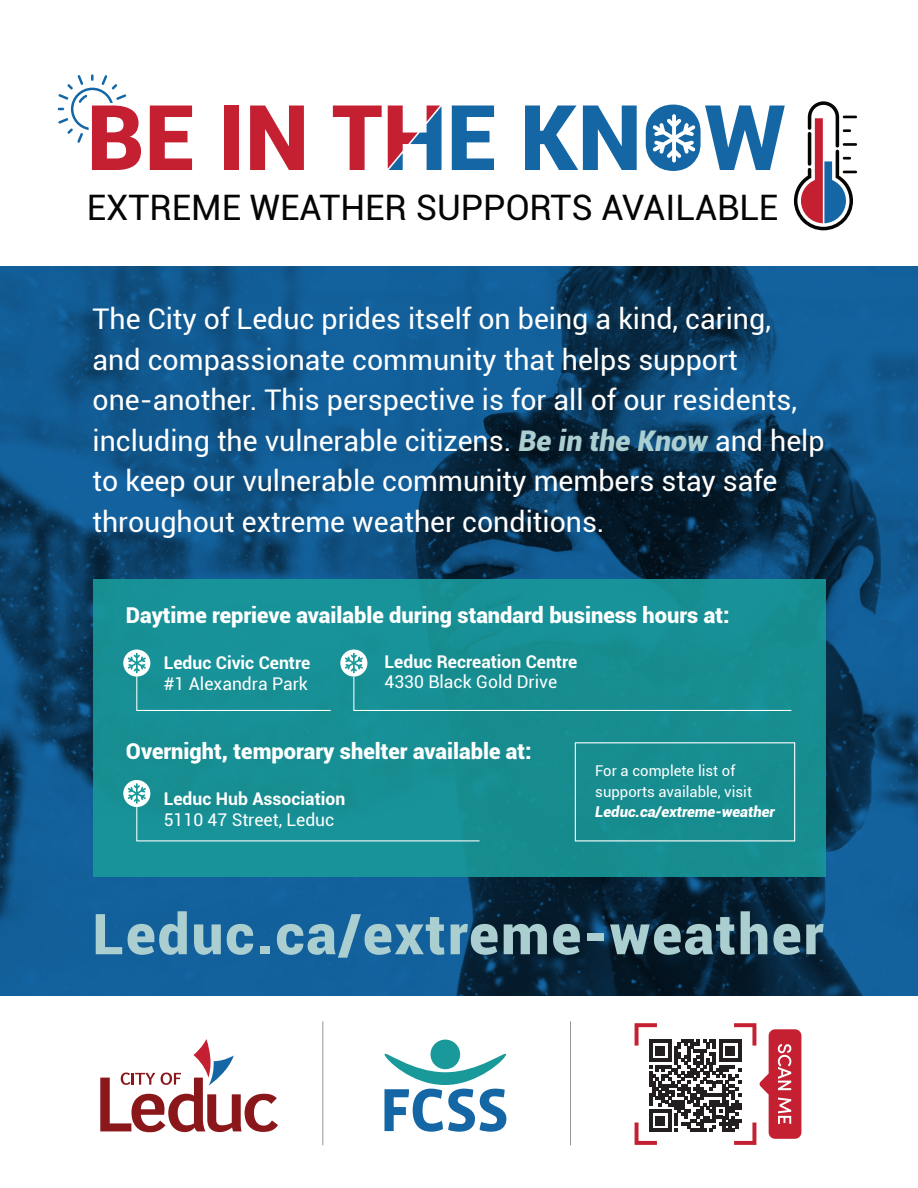
<style>
.page{position:relative;width:918px;height:1188px;background:#fff}
.page>*{position:absolute;margin:0;border:0;box-sizing:border-box;transform-origin:0 0}
.t1{font:900 56.4px "Roboto";letter-spacing:.04em;color:#abced0}
.t2{font:35.1px "Roboto";color:#050504}
.t3{font:28.5px/40.5px "Roboto";color:#fff}
.t4{font:900 21.9px "Roboto";color:#fff}
.t5{font:700 17.55px "Roboto";color:#fff}
.t6{font:17.55px "Roboto";color:#fff}
.t7{font:14.85px/20.9px "Roboto";color:#fff}
.t8{font:italic 900 14.85px "Roboto";color:#fff}
.s1{font-weight:900;font-style:italic;color:#abced0}
</style>
<div class="page">
<img style="left:0;top:267px;width:918px;height:729px">
<svg style="left:58px;top:74px;width:83px;height:96px"></svg>
<svg style="left:150px;top:106px;width:42px;height:64px"></svg>
<div style="left:224px;top:106px;width:15px;height:64px;background:#c42032"></div>
<svg style="left:250px;top:106px;width:54px;height:64px"></svg>
<svg style="left:333px;top:106px;width:49px;height:64px"></svg>
<svg style="left:452px;top:106px;width:42px;height:64px"></svg>
<svg style="left:525px;top:106px;width:112px;height:64px"></svg>
<svg style="left:646px;top:105px;width:139px;height:66px"></svg>
<svg style="left:388px;top:106px;width:54px;height:64px"></svg>
<svg style="left:794px;top:101px;width:63px;height:129px"></svg>
<div style="left:93px;top:579px;width:733px;height:298px;background:#178e92"></div>
<svg style="left:123px;top:650px;width:27px;height:27px"></svg>
<svg style="left:128px;top:653px;width:203px;height:58px"></svg>
<svg style="left:123px;top:780px;width:27px;height:27px"></svg>
<svg style="left:128px;top:783px;width:352px;height:59px"></svg>
<svg style="left:340px;top:650px;width:27px;height:27px"></svg>
<svg style="left:345px;top:653px;width:447px;height:58px"></svg>
<div style="left:575px;top:742px;width:220px;height:99px;border:1px solid #fff"></div>
<svg style="left:100px;top:1039px;width:178px;height:93px"></svg>
<div style="left:431px;top:1040px;width:29px;height:29px;background:#19999a;border-radius:50%"></div>
<svg style="left:385px;top:1050px;width:121px;height:82px"></svg>
<hr style="left:323px;top:1022px;width:1px;height:123px;background:#939598">
<hr style="left:570px;top:1022px;width:1px;height:123px;background:#939598">
<svg style="left:635px;top:1023px;width:166px;height:122px"></svg>
<p class="t2" style="left:87px;top:183px;width:693px">EXTREME WEATHER SUPPORTS AVAILABLE</p>
<p class="t3" style="left:93px;top:298px;width:734px">The City of Leduc prides itself on being a kind, caring, and compassionate community that helps support one-another. This perspective is for all of our residents, including the vulnerable citizens. <span class="s1">Be in the Know</span> and help to keep our vulnerable community members stay safe throughout extreme weather conditions.</p>
<p class="t4" style="left:126px;top:599px;width:605px">Daytime reprieve available during standard business hours at:</p>
<p class="t5" style="left:164px;top:651px;width:148px">Leduc Civic Centre</p>
<p class="t6" style="left:164px;top:672px;width:146px">#1 Alexandra Park</p>
<p class="t5" style="left:385px;top:650px;width:194px">Leduc Recreation Centre</p>
<p class="t6" style="left:385px;top:670px;width:174px">4330 Black Gold Drive</p>
<p class="t4" style="left:126px;top:736px;width:407px">Overnight, temporary shelter available at:</p>
<p class="t5" style="left:164px;top:786px;width:183px">Leduc Hub Association</p>
<p class="t6" style="left:164px;top:807px;width:172px">5110 47 Street, Leduc</p>
<p class="t7" style="left:595px;top:760px;width:158px">For a complete list of supports available, visit</p>
<p class="t8" style="left:595px;top:802px;width:181px">Leduc.ca/extreme-weather</p>
<h1 class="t1" style="left:93px;top:894px;width:733px">Leduc.ca/extreme-weather</h1>
</div>
